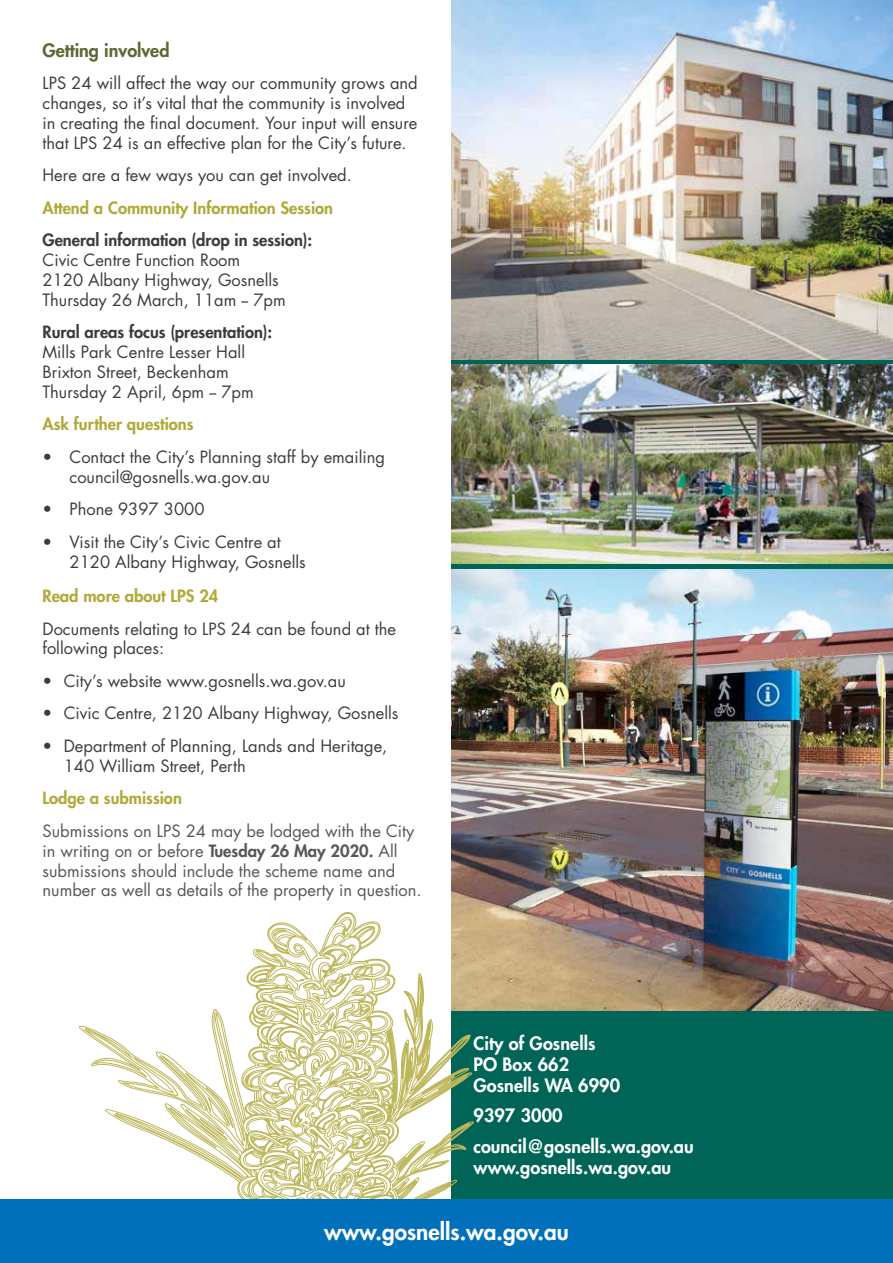
<style>
.page{position:relative;width:893px;height:1263px;background:#fff}
.page>*{position:absolute;margin:0;border:0;box-sizing:border-box;transform-origin:0 0}
.t1{font:800 22.5px "Futura";color:#fff}
.t2{font:800 18px/21.3px "Futura";letter-spacing:.005em;color:#fff}
.t3{font:800 18px "Futura";color:#5c6934}
.t4{font:16.5px/19.8px "Futura";color:#3c3c3b}
.t5{font:16.5px/19.8px "Futura";color:#575756}
.t6{font:800 16.5px "Futura";color:#b0a938}
.t7{font:800 16.5px "Futura";color:#3c3c3b}
.s1{font-weight:800}
</style>
<div class="page">
<div style="left:452px;top:0;width:441px;height:1208px;background:#006556"></div>
<img style="left:452px;top:570px;width:441px;height:441px">
<svg style="left:79px;top:912px;width:398px;height:287px"></svg>
<div style="left:0;top:1199px;width:893px;height:64px;background:#0070ba"></div>
<img style="left:452px;top:365px;width:441px;height:198px">
<img style="left:452px;top:0;width:441px;height:359px">
<p class="t3" style="left:43px;top:39px;width:128px">Getting involved</p>
<p class="t4" style="left:43px;top:74px;width:377px">LPS 24 will affect the way our community grows and changes, so it’s vital that the community is involved in creating the final document. Your input will ensure that LPS 24 is an effective plan for the City’s future.</p>
<p class="t4" style="left:43px;top:165px;width:311px">Here are a few ways you can get involved.</p>
<p class="t6" style="left:43px;top:197px;width:292px">Attend a Community Information Session</p>
<p class="t7" style="left:43px;top:230px;width:271px">General information (drop in session):</p>
<p class="t4" style="left:43px;top:250px;width:245px">Civic Centre Function Room<br>2120 Albany Highway, Gosnells<br>Thursday 26 March, 11am -- 7pm</p>
<p class="t7" style="left:43px;top:322px;width:231px">Rural areas focus (presentation):</p>
<p class="t4" style="left:43px;top:342px;width:213px">Mills Park Centre Lesser Hall<br>Brixton Street, Beckenham<br>Thursday 2 April, 6pm -- 7pm</p>
<p class="t6" style="left:43px;top:414px;width:153px">Ask further questions</p>
<p class="t4" style="left:70px;top:447px;width:317px;text-indent:-27px">• Contact the City’s Planning staff by emailing council@gosnells.wa.gov.au</p>
<p class="t4" style="left:43px;top:499px;width:164px">• Phone 9397 3000</p>
<p class="t4" style="left:70px;top:532px;width:238px;text-indent:-27px">• Visit the City’s Civic Centre at<br>2120 Albany Highway, Gosnells</p>
<p class="t6" style="left:43px;top:585px;width:177px">Read more about LPS 24</p>
<p class="t4" style="left:43px;top:619px;width:355px">Documents relating to LPS 24 can be found at the following places:</p>
<p class="t4" style="left:43px;top:671px;width:305px">• City’s website www.gosnells.wa.gov.au</p>
<p class="t4" style="left:43px;top:704px;width:357px">• Civic Centre, 2120 Albany Highway, Gosnells</p>
<p class="t4" style="left:64px;top:736px;width:325px;text-indent:-21px">• Department of Planning, Lands and Heritage,<br>140 William Street, Perth</p>
<p class="t6" style="left:43px;top:788px;width:141px">Lodge a submission</p>
<p class="t5" style="left:43px;top:821px;width:381px">Submissions on LPS 24 may be lodged with the City in writing on or before <span class="s1">Tuesday 26 May 2020.</span> All submissions should include the scheme name and number as well as details of the property in question.</p>
<p class="t2" style="left:473px;top:1032px;width:148px">City of Gosnells<br>PO Box 662<br>Gosnells WA 6990</p>
<p class="t2" style="left:473px;top:1101px;width:222px;line-height:30.2px">9397 3000 council@gosnells.wa.gov.au</p>
<p class="t2" style="left:473px;top:1157px;width:199px">www.gosnells.wa.gov.au</p>
<h1 class="t1" style="left:324px;top:1217px;width:246px">www.gosnells.wa.gov.au</h1>
</div>
